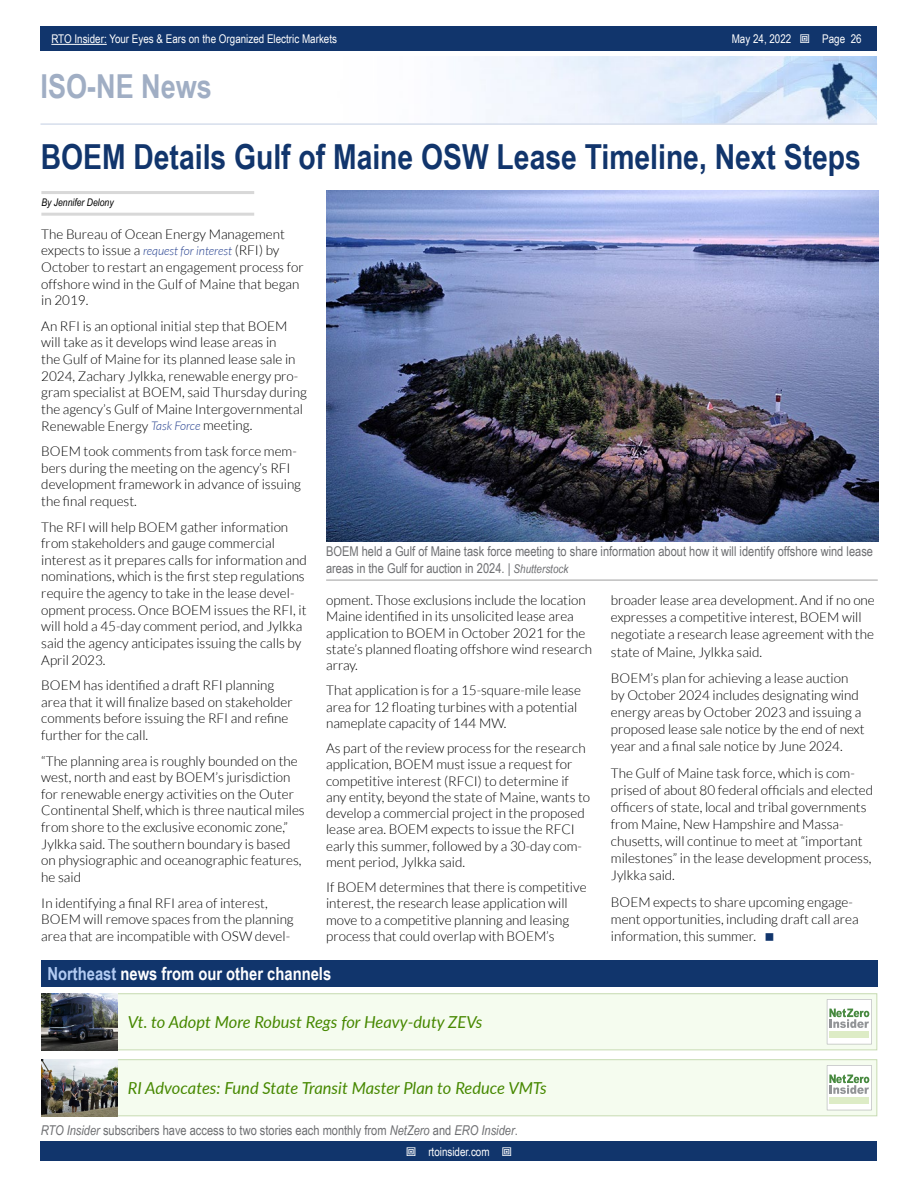
<style>
.page{position:relative;width:918px;height:1188px;background:#fff}
.page>*{position:absolute;margin:0;border:0;box-sizing:border-box;transform-origin:0 0}
.t1{font:700 34.5px "Arial Narrow";color:#11356c}
.t2{font:700 33px "Arial Narrow";color:#a0aec4}
.t3{font:700 18px "Arial Narrow";color:#fff}
.t4{font:italic 16.5px "Lato";color:#468800}
.t5{font:300 13.5px/16.6px "Lato";color:#000}
.t6{font:13.5px/16.2px "Arial Narrow";color:#6d6e71}
.t7{font:12px "Arial Narrow";color:#fff}
.t8{font:italic 10.5px "Arial Narrow";color:#000}
.s1{font-style:italic;font-size:12px;color:#25408f}
.s2{font-style:italic;font-size:12px}
.s3{color:#b2cbf3}
.s4{font-style:italic}
</style>
<div class="page">
<div style="left:41px;top:1142px;width:836px;height:19px;background:#11356c"></div>
<div style="left:41px;top:27px;width:836px;height:24px;background:#11356c"></div>
<hr style="left:51px;top:44px;width:56px;height:1px;background:#fff">
<img style="left:474px;top:56px;width:403px;height:67px">
<hr style="left:40px;top:123px;width:837px;height:2px;background:#d6deec">
<hr style="left:41px;top:191px;width:213px;height:3px;background:#d8d8d8">
<hr style="left:41px;top:213px;width:213px;height:3px;background:#d8d8d8">
<div style="left:41px;top:960px;width:837px;height:26px;background:#11356c"></div>
<div style="left:117px;top:994px;width:760px;height:56px;background:#f5fcef"></div>
<div style="left:116px;top:993px;width:761px;height:57px;border:1px solid #c7dbb3"></div>
<img style="left:41px;top:993px;width:76px;height:57px">
<svg style="left:827px;top:999px;width:45px;height:45px"></svg>
<div style="left:117px;top:1060px;width:760px;height:56px;background:#f5fcef"></div>
<div style="left:116px;top:1059px;width:761px;height:57px;border:1px solid #c7dbb3"></div>
<img style="left:41px;top:1059px;width:76px;height:57px">
<svg style="left:827px;top:1065px;width:45px;height:45px"></svg>
<hr style="left:326px;top:579px;width:552px;height:2px;background:#bfbfbf">
<img style="left:326px;top:190px;width:552px;height:351px">
<p class="t7" style="left:51px;top:30px;width:287px">RTO Insider: Your Eyes &amp; Ears on the Organized Electric Markets</p>
<p class="t7" style="left:732px;top:30px;width:61px">May 24, 2022</p>
<p class="t7" style="left:822px;top:30px;width:41px">Page 26</p>
<h2 class="t2" style="left:40px;top:61px;width:173px">ISO-NE News</h2>
<h1 class="t1" style="left:41px;top:130px;width:822px">BOEM Details Gulf of Maine OSW Lease Timeline, Next Steps</h1>
<p class="t8" style="left:41px;top:195px;width:74px">By Jennifer Delony</p>
<p class="t5" style="left:41px;top:226px;width:264px">The Bureau of Ocean Energy Management expects to issue a <span class="s1">request for interest</span> (RFI) by October to restart an engagement process for offshore wind in the Gulf of Maine that began in 2019.</p>
<p class="t5" style="left:41px;top:318px;width:267px">An RFI is an optional initial step that BOEM will take as it develops wind lease areas in<br>the Gulf of Maine for its planned lease sale in 2024, Zachary Jylkka, renewable energy pro&shy;gram specialist at BOEM, said Thursday during the agency’s Gulf of Maine Intergovernmental Renewable Energy <span class="s1">Task Force</span> meeting.</p>
<p class="t5" style="left:41px;top:443px;width:261px">BOEM took comments from task force mem&shy;bers during the meeting on the agency’s RFI development framework in advance of issuing the final request.</p>
<p class="t5" style="left:41px;top:518px;width:267px">The RFI will help BOEM gather information from stakeholders and gauge commercial interest as it prepares calls for information and nominations, which is the first step regulations require the agency to take in the lease devel&shy;opment process. Once BOEM issues the RFI, it will hold a 45-day comment period, and Jylkka said the agency anticipates issuing the calls by April 2023.</p>
<p class="t5" style="left:41px;top:677px;width:253px">BOEM has identified a draft RFI planning area that it will finalize based on stakeholder comments before issuing the RFI and refine further for the call.</p>
<p class="t5" style="left:41px;top:752px;width:265px">“The planning area is roughly bounded on the west, north and east by BOEM’s jurisdiction for renewable energy activities on the Outer Continental Shelf, which is three nautical miles from shore to the exclusive economic zone,” Jylkka said. The southern boundary is based on physiographic and oceanographic features, he said</p>
<p class="t5" style="left:41px;top:894px;width:254px">In identifying a final RFI area of interest,<br>BOEM will remove spaces from the planning area that are incompatible with OSW devel-</p>
<p class="t6" style="left:326px;top:543px;width:548px">BOEM held a Gulf of Maine task force meeting to share information about how it will identify offshore wind lease areas in the Gulf for auction in 2024. | <span class="s2">Shutterstock</span></p>
<p class="t5" style="left:326px;top:592px;width:268px;line-height:16.2px">opment. Those exclusions include the location Maine identified in its unsolicited lease area application to BOEM in October 2021 for the state’s planned floating offshore wind research array.</p>
<p class="t5" style="left:326px;top:683px;width:256px;line-height:16.2px">That application is for a 15-square-mile lease area for 12 floating turbines with a potential nameplate capacity of 144 MW.</p>
<p class="t5" style="left:326px;top:740px;width:266px;line-height:16.2px">As part of the review process for the research application, BOEM must issue a request for competitive interest (RFCI) to determine if any entity, beyond the state of Maine, wants to develop a commercial project in the proposed lease area. BOEM expects to issue the RFCI early this summer, followed by a 30-day com&shy;ment period, Jylkka said.</p>
<p class="t5" style="left:326px;top:879px;width:262px;line-height:16.2px">If BOEM determines that there is competitive interest, the research lease application will move to a competitive planning and leasing process that could overlap with BOEM’s</p>
<p class="t5" style="left:611px;top:592px;width:265px;line-height:17.1px">broader lease area development. And if no one expresses a competitive interest, BOEM will negotiate a research lease agreement with the state of Maine, Jylkka said.</p>
<p class="t5" style="left:611px;top:669px;width:255px;line-height:17.1px">BOEM’s plan for achieving a lease auction by October 2024 includes designating wind energy areas by October 2023 and issuing a proposed lease sale notice by the end of next year and a final sale notice by June 2024.</p>
<p class="t5" style="left:611px;top:764px;width:264px;line-height:17.1px">The Gulf of Maine task force, which is com&shy;prised of about 80 federal officials and elected officers of state, local and tribal governments from Maine, New Hampshire and Massa&shy;chusetts, will continue to meet at “important milestones” in the lease development process, Jylkka said.</p>
<p class="t5" style="left:611px;top:893px;width:249px;line-height:17.1px">BOEM expects to share upcoming engage&shy;ment opportunities, including draft call area information, this summer.</p>
<h3 class="t3" style="left:48px;top:960px;width:285px"><span class="s3">Northeast</span> news from our other channels</h3>
<p class="t4" style="left:128px;top:1011px;width:356px">Vt. to Adopt More Robust Regs for Heavy-duty ZEVs</p>
<p class="t4" style="left:128px;top:1077px;width:421px">RI Advocates: Fund State Transit Master Plan to Reduce VMTs</p>
<p class="t6" style="left:41px;top:1121px;width:479px"><span class="s4">RTO Insider</span> subscribers have access to two stories each monthly from <span class="s4">NetZero</span> and <span class="s4">ERO Insider</span>.</p>
<p class="t7" style="left:428px;top:1143px;width:63px">rtoinsider.com</p>
</div>
